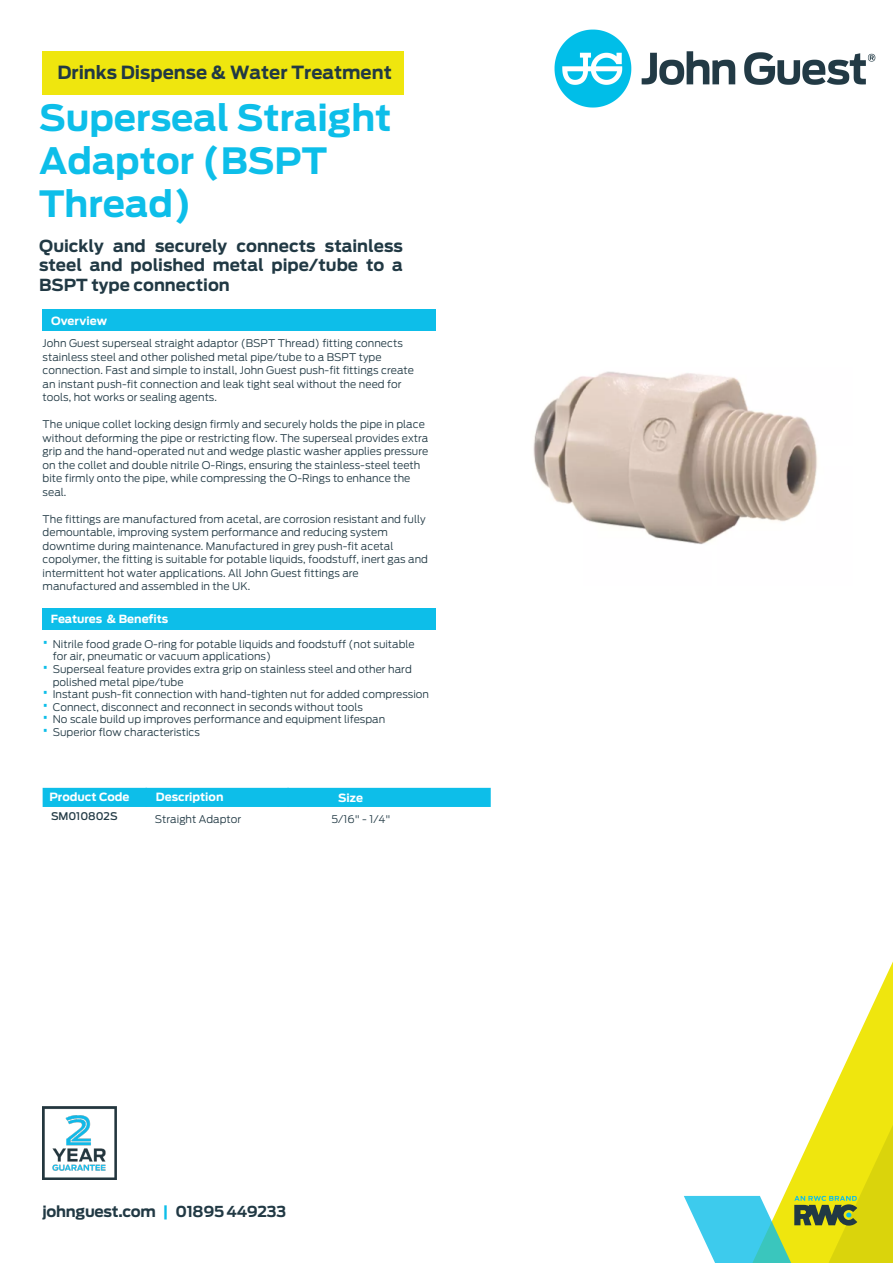
<style>
.page{position:relative;width:893px;height:1263px;background:#fff}
.page>*{position:absolute;margin:0;border:0;box-sizing:border-box;transform-origin:0 0}
.t1{font:700 36px/43.2px "Antenna";color:#0dbee9}
.t2{font:700 18px "Antenna";color:#213944}
.t3{font:700 16.5px/19.8px "Antenna";color:#213944;text-align:justify}
.t4{font:700 15px "Antenna";letter-spacing:-.02em;color:#213944}
._04_Table_Header_Whi{font:700 11.25px "Antenna";color:#fff}
.t5{font:300 10.5px/13.5px "Antenna";color:#213944}
.t6{font:500 10.5px "Antenna";letter-spacing:-.005em;color:#213944}
.s1{font-size:18.9px;color:#0dbee9}
.s2{color:#0dbee9}
</style>
<div class="page">
<img style="left:43px;top:1107px;width:73px;height:72px">
<svg style="left:839px;top:961px;width:54px;height:116px"></svg>
<svg style="left:684px;top:1077px;width:209px;height:186px"></svg>
<div style="left:43px;top:310px;width:393px;height:21px;background:#0dbee9"></div>
<div style="left:43px;top:608px;width:393px;height:21px;background:#0dbee9"></div>
<img style="left:554px;top:29px;width:322px;height:79px">
<div style="left:43px;top:51px;width:361px;height:43px;background:#efe60e"></div>
<div style="left:43px;top:788px;width:448px;height:19px;background:#0dbee9"></div>
<img style="left:533px;top:371px;width:285px;height:174px">
<h2 class="t2" style="left:57px;top:61px;width:336px">Drinks Dispense &amp; Water Treatment</h2>
<h1 class="t1" style="left:39px;top:96px;width:354px">Superseal Straight<br>Adaptor (BSPT<br>Thread)</h1>
<h3 class="t3" style="left:39px;top:236px;width:365px">Quickly and securely connects stainless steel and polished metal pipe/tube to a BSPT type connection</h3>
<p class="_04_Table_Header_Whi" style="left:51px;top:313px;width:58px">Overview</p>
<p class="t5" style="left:43px;top:337px;width:373px">John Guest superseal straight adaptor (BSPT Thread) fitting connects stainless steel and other polished metal pipe/tube to a BSPT type connection. Fast and simple to install, John Guest push-fit fittings create an instant push-fit connection and leak tight seal without the need for tools, hot works or sealing agents.</p>
<p class="t5" style="left:43px;top:418px;width:387px">The unique collet locking design firmly and securely holds the pipe in place without deforming the pipe or restricting flow. The superseal provides extra grip and the hand-operated nut and wedge plastic washer applies pressure on the collet and double nitrile O-Rings, ensuring the stainless-steel teeth bite firmly onto the pipe, while compressing the O-Rings to enhance the seal.</p>
<p class="t5" style="left:43px;top:512px;width:387px">The fittings are manufactured from acetal, are corrosion resistant and fully demountable, improving system performance and reducing system downtime during maintenance. Manufactured in grey push-fit acetal copolymer, the fitting is suitable for potable liquids, foodstuff, inert gas and intermittent hot water applications. All John Guest fittings are manufactured and assembled in the UK.</p>
<p class="_04_Table_Header_Whi" style="left:51px;top:614px;width:119px">Features &amp; Benefits</p>
<p class="t5" style="left:53px;top:638px;width:364px;line-height:12.6px;text-indent:-11px"><span class="s1">•</span> Nitrile food grade O-ring for potable liquids and foodstuff (not suitable for air, pneumatic or vacuum applications)</p>
<p class="t5" style="left:53px;top:663px;width:360px;line-height:12.6px;text-indent:-11px"><span class="s1">•</span> Superseal feature provides extra grip on stainless steel and other hard polished metal pipe/tube</p>
<p class="t5" style="left:42px;top:688px;width:388px"><span class="s1">•</span> Instant push-fit connection with hand-tighten nut for added compression</p>
<p class="t5" style="left:42px;top:700px;width:322px"><span class="s1">•</span> Connect, disconnect and reconnect in seconds without tools</p>
<p class="t5" style="left:42px;top:713px;width:345px"><span class="s1">•</span> No scale build up improves performance and equipment lifespan</p>
<p class="t5" style="left:42px;top:725px;width:159px"><span class="s1">•</span> Superior flow characteristics</p>
<p class="_04_Table_Header_Whi" style="left:49px;top:791px;width:82px">Product Code</p>
<p class="_04_Table_Header_Whi" style="left:156px;top:791px;width:69px">Description</p>
<p class="_04_Table_Header_Whi" style="left:338px;top:790px;width:26px">Size</p>
<p class="t6" style="left:51px;top:810px;width:68px">SM010802S</p>
<p class="t5" style="left:155px;top:812px;width:88px">Straight Adaptor</p>
<p class="t5" style="left:332px;top:812px;width:61px">5/16" - 1/4"</p>
<h3 class="t4" style="left:43px;top:1201px;width:245px">johnguest.com <span class="s2">|</span> 01895 449233</h3>
</div>
